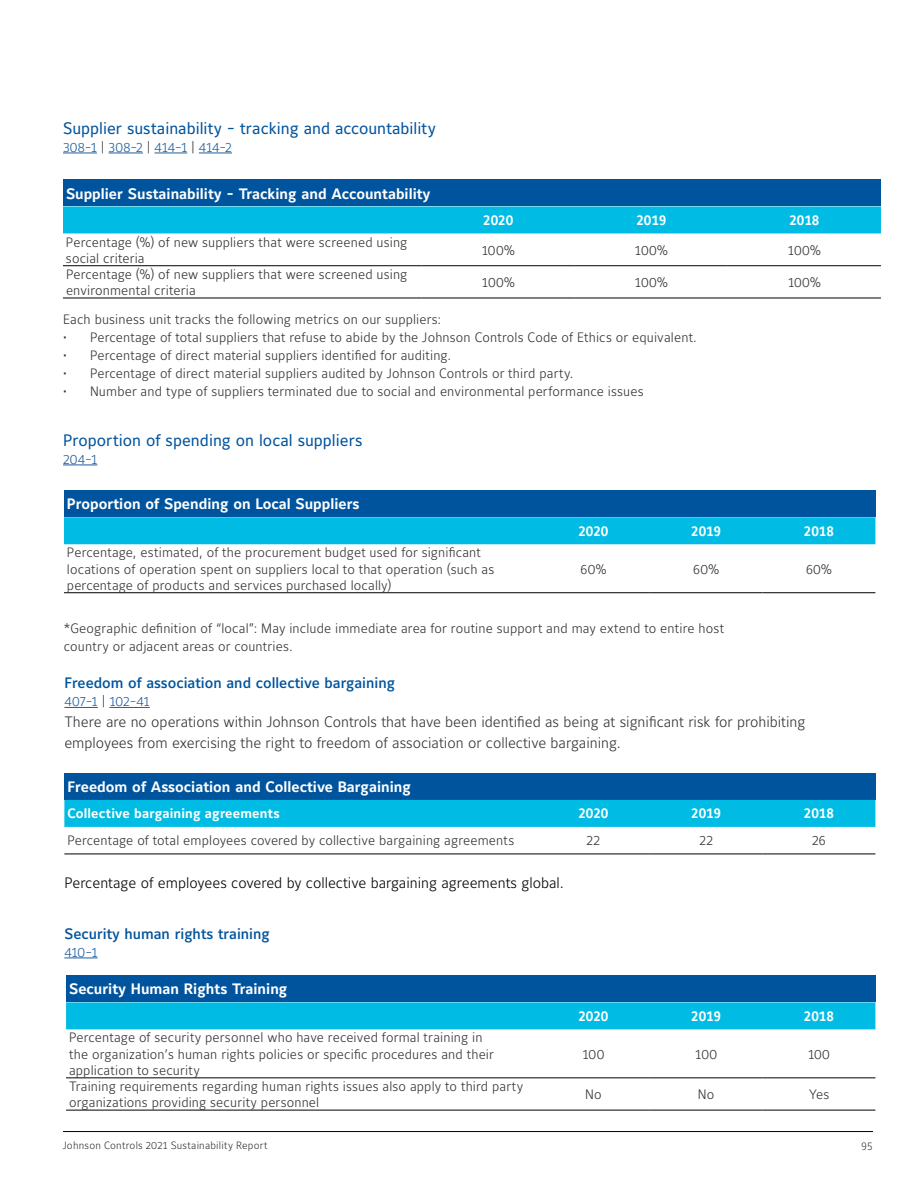
<style>
.page{position:relative;width:918px;height:1188px;background:#fff}
.page>*{position:absolute;margin:0;border:0;box-sizing:border-box;transform-origin:0 0}
.t1{font:16.5px "Maurea Jci Lf ML";color:#00549e}
.t2{font:300 15px/21px "Maurea Jci Tf ML";color:#333334}
.t3{font:700 15px "Maurea Jci Tf ML";color:#fff}
.t4{font:500 15px "Maurea Jci Tf ML";color:#00549e}
.t5{font:300 15px "Maurea Jci Lf ML";color:#000}
.t6{font:300 13.5px/16.2px "Maurea Jci Lf ML";letter-spacing:.01em;color:#333334}
.t7{font:700 13.5px "Maurea Jci Tf ML";color:#fff}
.t8{font:300 13.5px "Maurea Jci Lf ML";letter-spacing:-.005em;color:#215e9e}
.t9{font:300 10.5px "Maurea Jci Lf ML";letter-spacing:.02em;color:#333334}
.t10{font:300 10.5px "Maurea Jci Tf ML";color:#333334}
.s1{color:#333334}
</style>
<div class="page">
<div style="left:63px;top:179px;width:818px;height:27px;background:#00549e"></div>
<div style="left:63px;top:206px;width:818px;height:27px;background:#00bce4"></div>
<hr style="left:63px;top:265px;width:359px;height:1px;background:#000">
<hr style="left:422px;top:265px;width:153px;height:1px;background:#000">
<hr style="left:575px;top:265px;width:153px;height:1px;background:#000">
<hr style="left:728px;top:265px;width:153px;height:1px;background:#000">
<hr style="left:63px;top:298px;width:359px;height:1px;background:#000">
<hr style="left:422px;top:298px;width:153px;height:1px;background:#000">
<hr style="left:575px;top:298px;width:153px;height:1px;background:#000">
<hr style="left:728px;top:298px;width:153px;height:1px;background:#000">
<hr style="left:63px;top:465px;width:34px;height:1px;background:#215e9e">
<div style="left:64px;top:490px;width:811px;height:27px;background:#00549e"></div>
<div style="left:64px;top:517px;width:811px;height:27px;background:#00bce4"></div>
<hr style="left:64px;top:592px;width:473px;height:1px;background:#000">
<hr style="left:537px;top:592px;width:113px;height:1px;background:#000">
<hr style="left:650px;top:592px;width:113px;height:1px;background:#000">
<hr style="left:763px;top:592px;width:112px;height:1px;background:#000">
<hr style="left:64px;top:707px;width:34px;height:1px;background:#215e9e">
<hr style="left:109px;top:707px;width:41px;height:1px;background:#215e9e">
<div style="left:64px;top:773px;width:811px;height:27px;background:#00549e"></div>
<div style="left:64px;top:800px;width:811px;height:27px;background:#00bce4"></div>
<hr style="left:64px;top:854px;width:473px;height:1px;background:#000">
<hr style="left:537px;top:854px;width:113px;height:1px;background:#000">
<hr style="left:650px;top:854px;width:113px;height:1px;background:#000">
<hr style="left:763px;top:854px;width:112px;height:1px;background:#000">
<hr style="left:64px;top:958px;width:34px;height:1px;background:#215e9e">
<div style="left:66px;top:975px;width:809px;height:27px;background:#00549e"></div>
<div style="left:66px;top:1002px;width:809px;height:27px;background:#00bce4"></div>
<hr style="left:66px;top:1077px;width:471px;height:1px;background:#000">
<hr style="left:537px;top:1077px;width:113px;height:1px;background:#000">
<hr style="left:650px;top:1077px;width:113px;height:1px;background:#000">
<hr style="left:763px;top:1077px;width:112px;height:1px;background:#000">
<hr style="left:66px;top:1110px;width:471px;height:1px;background:#000">
<hr style="left:537px;top:1110px;width:113px;height:1px;background:#000">
<hr style="left:650px;top:1110px;width:113px;height:1px;background:#000">
<hr style="left:763px;top:1110px;width:112px;height:1px;background:#000">
<hr style="left:63px;top:153px;width:34px;height:1px;background:#215e9e">
<hr style="left:109px;top:153px;width:34px;height:1px;background:#215e9e">
<hr style="left:155px;top:153px;width:32px;height:1px;background:#215e9e">
<hr style="left:199px;top:153px;width:33px;height:1px;background:#215e9e">
<hr style="left:63px;top:1131px;width:810px;height:1px;background:#000">
<p class="t1" style="left:63px;top:118px;width:374px">Supplier sustainability - tracking and accountability</p>
<p class="t8" style="left:63px;top:139px;width:170px">308-1 <span class="s1">|</span> 308-2 <span class="s1">|</span> 414-1 <span class="s1">|</span> 414-2</p>
<p class="t3" style="left:66px;top:184px;width:366px">Supplier Sustainability - Tracking and Accountability</p>
<p class="t7" style="left:483px;top:212px;width:32px">2020</p>
<p class="t7" style="left:636px;top:212px;width:31px">2019</p>
<p class="t7" style="left:789px;top:212px;width:32px">2018</p>
<p class="t6" style="left:66px;top:233px;width:343px">Percentage (%) of new suppliers that were screened using social criteria</p>
<p class="t6" style="left:482px;top:242px;width:34px">100%</p>
<p class="t6" style="left:635px;top:242px;width:34px">100%</p>
<p class="t6" style="left:788px;top:242px;width:34px">100%</p>
<p class="t6" style="left:66px;top:266px;width:343px">Percentage (%) of new suppliers that were screened using environmental criteria</p>
<p class="t6" style="left:482px;top:274px;width:34px">100%</p>
<p class="t6" style="left:635px;top:274px;width:34px">100%</p>
<p class="t6" style="left:788px;top:274px;width:34px">100%</p>
<p class="t6" style="left:63px;top:311px;width:380px">Each business unit tracks the following metrics on our suppliers:</p>
<p class="t6" style="left:63px;top:329px;width:635px">• Percentage of total suppliers that refuse to abide by the Johnson Controls Code of Ethics or equivalent.</p>
<p class="t6" style="left:63px;top:347px;width:390px">• Percentage of direct material suppliers identified for auditing.</p>
<p class="t6" style="left:63px;top:365px;width:512px">• Percentage of direct material suppliers audited by Johnson Controls or third party.</p>
<p class="t6" style="left:63px;top:383px;width:582px">• Number and type of suppliers terminated due to social and environmental performance issues</p>
<p class="t1" style="left:63px;top:430px;width:301px">Proportion of spending on local suppliers</p>
<p class="t8" style="left:63px;top:451px;width:36px">204-1</p>
<p class="t3" style="left:67px;top:495px;width:294px">Proportion of Spending on Local Suppliers</p>
<p class="t7" style="left:578px;top:523px;width:32px">2020</p>
<p class="t7" style="left:691px;top:523px;width:31px">2019</p>
<p class="t7" style="left:804px;top:523px;width:32px">2018</p>
<p class="t6" style="left:67px;top:544px;width:429px">Percentage, estimated, of the procurement budget used for significant locations of operation spent on suppliers local to that operation (such as percentage of products and services purchased locally)</p>
<p class="t6" style="left:581px;top:560px;width:27px">60%</p>
<p class="t6" style="left:693px;top:560px;width:27px">60%</p>
<p class="t6" style="left:806px;top:560px;width:27px">60%</p>
<p class="t6" style="left:64px;top:619px;width:662px;line-height:18px">*Geographic definition of “local”: May include immediate area for routine support and may extend to entire host country or adjacent areas or countries.</p>
<p class="t4" style="left:64px;top:674px;width:332px">Freedom of association and collective bargaining</p>
<p class="t8" style="left:64px;top:693px;width:87px">407-1 <span class="s1">|</span> 102-41</p>
<p class="t2" style="left:64px;top:711px;width:743px">There are no operations within Johnson Controls that have been identified as being at significant risk for prohibiting employees from exercising the right to freedom of association or collective bargaining.</p>
<p class="t3" style="left:67px;top:778px;width:345px">Freedom of Association and Collective Bargaining</p>
<p class="t7" style="left:67px;top:806px;width:214px">Collective bargaining agreements</p>
<p class="t7" style="left:578px;top:806px;width:32px">2020</p>
<p class="t7" style="left:691px;top:806px;width:31px">2019</p>
<p class="t7" style="left:804px;top:806px;width:32px">2018</p>
<p class="t6" style="left:67px;top:832px;width:448px">Percentage of total employees covered by collective bargaining agreements</p>
<p class="t6" style="left:587px;top:832px;width:15px">22</p>
<p class="t6" style="left:699px;top:832px;width:15px">22</p>
<p class="t6" style="left:812px;top:832px;width:15px">26</p>
<p class="t5" style="left:64px;top:873px;width:501px">Percentage of employees covered by collective bargaining agreements global.</p>
<p class="t4" style="left:64px;top:924px;width:207px">Security human rights training</p>
<p class="t8" style="left:64px;top:944px;width:35px">410-1</p>
<p class="t3" style="left:69px;top:980px;width:220px">Security Human Rights Training</p>
<p class="t7" style="left:578px;top:1008px;width:32px">2020</p>
<p class="t7" style="left:691px;top:1008px;width:31px">2019</p>
<p class="t7" style="left:804px;top:1008px;width:32px">2018</p>
<p class="t6" style="left:69px;top:1029px;width:426px">Percentage of security personnel who have received formal training in the organization’s human rights policies or specific procedures and their application to security</p>
<p class="t6" style="left:582px;top:1046px;width:23px">100</p>
<p class="t6" style="left:695px;top:1046px;width:23px">100</p>
<p class="t6" style="left:808px;top:1046px;width:23px">100</p>
<p class="t6" style="left:69px;top:1078px;width:456px">Training requirements regarding human rights issues also apply to third party organizations providing security personnel</p>
<p class="t6" style="left:585px;top:1086px;width:18px">No</p>
<p class="t6" style="left:698px;top:1086px;width:18px">No</p>
<p class="t6" style="left:809px;top:1086px;width:22px">Yes</p>
<p class="t9" style="left:63px;top:1139px;width:207px">Johnson Controls 2021 Sustainability Report</p>
<p class="t10" style="left:861px;top:1139px;width:13px">95</p>
</div>
